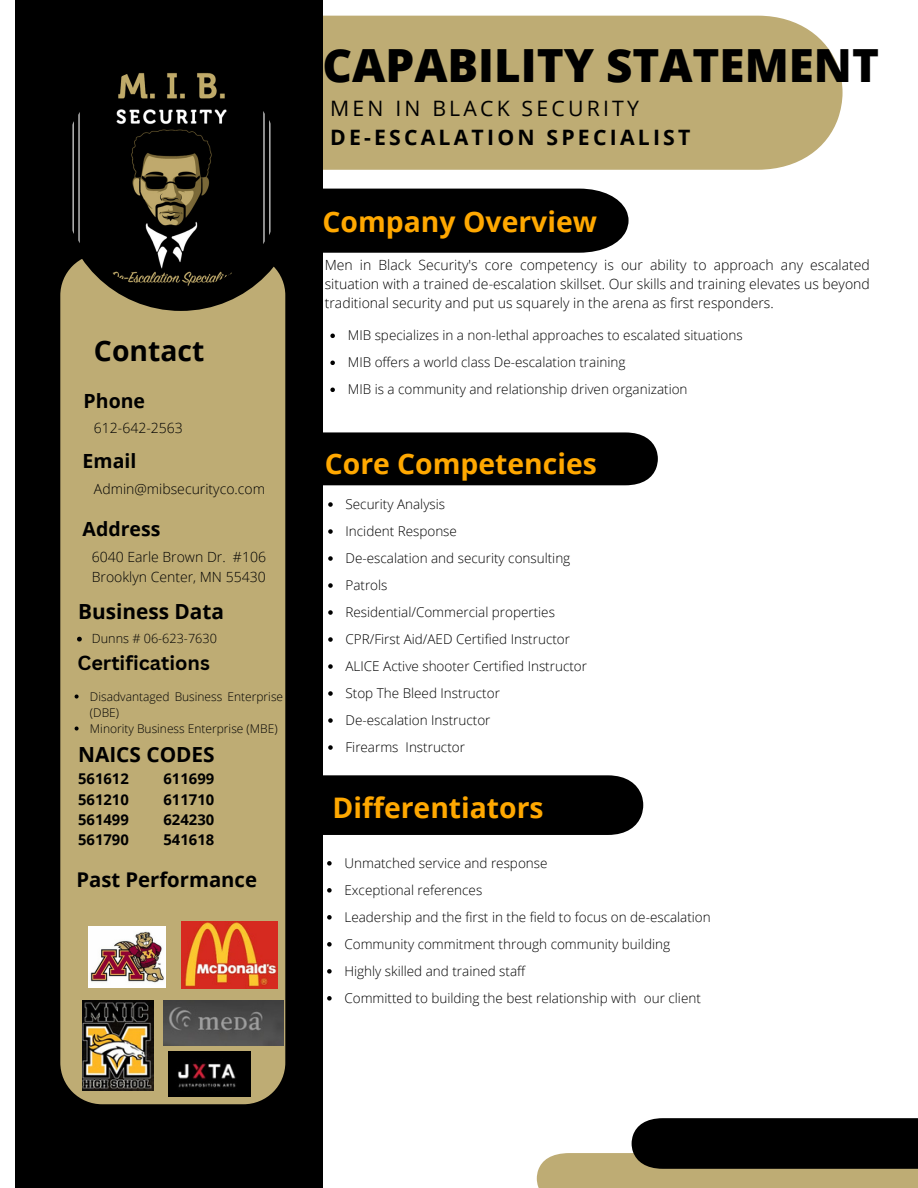
<style>
.page{position:relative;width:918px;height:1188px;background:#fff}
.page>*{position:absolute;margin:0;border:0;box-sizing:border-box;transform-origin:0 0}
.t1{font:800 45.75px "Open Sans";color:#000}
.t2{font:700 28.35px "Open Sans";color:#ffa800}
.t3{font:700 28.35px "Open Sans";color:#000}
.t4{font:700 21.3px "Open Sans";letter-spacing:.15em;color:#000}
.t5{font:21.3px "Open Sans";letter-spacing:.15em;color:#000}
.t6{font:700 20.85px "Open Sans";color:#000}
.t7{font:700 20.25px "Open Sans";color:#000}
.t8{font:700 19.8px "Canva Sans";color:#000}
.t9{font:700 19.5px "Open Sans";color:#000}
.t10{font:700 14.85px "Open Sans";color:#000}
.t11{font:300 14.1px/19.2px "Open Sans";color:#000;text-align:justify}
.t12{font:300 13.95px/19.6px "Open Sans";color:#000}
.t13{font:300 13.5px/27px "Open Sans";color:#000}
.t14{font:300 12.6px "Open Sans";color:#000}
.t15{font:300 12px/16px "Open Sans";color:#000}
</style>
<div class="page">
<div style="left:323px;top:16px;width:520px;height:154px;background:#beac74"></div>
<div style="left:323px;top:189px;width:306px;height:64px;background:#000"></div>
<div style="left:323px;top:432px;width:335px;height:53px;background:#000"></div>
<div style="left:323px;top:775px;width:320px;height:60px;background:#000"></div>
<div style="left:16px;top:0;width:307px;height:1188px;background:#000"></div>
<div style="left:60px;top:259px;width:225px;height:845px;background:#beac74"></div>
<div style="left:61px;top:71px;width:240px;height:240px;background:#000;border-radius:50%"></div>
<img style="left:59px;top:65px;width:226px;height:226px;border-radius:50%">
<svg style="left:537px;top:1118px;width:381px;height:70px;background:#625c49"></svg>
<img style="left:88px;top:926px;width:78px;height:62px">
<img style="left:181px;top:922px;width:97px;height:66px">
<img style="left:83px;top:1000px;width:71px;height:90px">
<img style="left:163px;top:1000px;width:121px;height:45px">
<img style="left:169px;top:1052px;width:82px;height:45px">
<svg style="left:77px;top:637px;width:5px;height:5px"></svg>
<svg style="left:330px;top:334px;width:5px;height:4px"></svg>
<svg style="left:330px;top:361px;width:5px;height:4px"></svg>
<svg style="left:330px;top:388px;width:5px;height:4px"></svg>
<svg style="left:328px;top:502px;width:5px;height:5px"></svg>
<svg style="left:328px;top:529px;width:5px;height:5px"></svg>
<svg style="left:328px;top:556px;width:5px;height:5px"></svg>
<svg style="left:328px;top:583px;width:5px;height:5px"></svg>
<svg style="left:328px;top:610px;width:5px;height:5px"></svg>
<svg style="left:328px;top:637px;width:5px;height:5px"></svg>
<svg style="left:328px;top:664px;width:5px;height:5px"></svg>
<svg style="left:328px;top:691px;width:5px;height:5px"></svg>
<svg style="left:328px;top:718px;width:5px;height:5px"></svg>
<svg style="left:328px;top:745px;width:5px;height:5px"></svg>
<svg style="left:327px;top:861px;width:5px;height:5px"></svg>
<svg style="left:327px;top:888px;width:5px;height:5px"></svg>
<svg style="left:327px;top:915px;width:5px;height:5px"></svg>
<svg style="left:327px;top:942px;width:5px;height:5px"></svg>
<svg style="left:327px;top:969px;width:5px;height:5px"></svg>
<svg style="left:327px;top:996px;width:5px;height:5px"></svg>
<svg style="left:75px;top:695px;width:4px;height:4px"></svg>
<svg style="left:75px;top:727px;width:4px;height:4px"></svg>
<h2 class="t3" style="left:94px;top:330px;width:112px">Contact</h2>
<h3 class="t9" style="left:84px;top:387px;width:63px">Phone</h3>
<p class="t12" style="left:94px;top:418px;width:90px">612-642-2563</p>
<h3 class="t9" style="left:83px;top:447px;width:55px">Email</h3>
<p class="t12" style="left:94px;top:479px;width:173px">Admin@mibsecurityco.com</p>
<h3 class="t9" style="left:83px;top:515px;width:79px">Address</h3>
<p class="t12" style="left:92px;top:547px;width:176px">6040 Earle Brown Dr. #106<br>Brooklyn Center, MN 55430</p>
<h3 class="t6" style="left:78px;top:597px;width:148px">Business Data</h3>
<p class="t14" style="left:92px;top:630px;width:127px">Dunns # 06-623-7630</p>
<h3 class="t8" style="left:77px;top:649px;width:134px">Certifications</h3>
<p class="t15" style="left:90px;top:688px;width:195px">Disadvantaged Business Enterprise (DBE)<br>Minority Business Enterprise (MBE)</p>
<h3 class="t6" style="left:78px;top:740px;width:138px">NAICS CODES</h3>
<p class="t10" style="left:78px;top:769px;width:52px">561612</p>
<p class="t10" style="left:164px;top:769px;width:52px">611699</p>
<p class="t10" style="left:78px;top:789px;width:52px">561210</p>
<p class="t10" style="left:164px;top:789px;width:52px">611710</p>
<p class="t10" style="left:78px;top:809px;width:52px">561499</p>
<p class="t10" style="left:164px;top:809px;width:52px">624230</p>
<p class="t10" style="left:78px;top:829px;width:52px">561790</p>
<p class="t10" style="left:164px;top:829px;width:52px">541618</p>
<h3 class="t7" style="left:76px;top:865px;width:182px">Past Performance</h3>
<h1 class="t1" style="left:323px;top:33px;width:558px">CAPABILITY STATEMENT</h1>
<h3 class="t5" style="left:330px;top:93px;width:310px">MEN IN BLACK SECURITY</h3>
<h3 class="t4" style="left:330px;top:123px;width:362px">DE-ESCALATION SPECIALIST</h3>
<h2 class="t2" style="left:323px;top:201px;width:276px">Company Overview</h2>
<p class="t11" style="left:325px;top:255px;width:547px">Men in Black Security's core competency is our ability to approach any escalated situation with a trained de-escalation skillset. Our skills and training elevates us beyond traditional security and put us squarely in the arena as first responders.</p>
<p class="t13" style="left:348px;top:322px;width:397px">MIB specializes in a non-lethal approaches to escalated situations<br>MIB offers a world class De-escalation training<br>MIB is a community and relationship driven organization</p>
<h2 class="t2" style="left:325px;top:444px;width:274px">Core Competencies</h2>
<p class="t13" style="left:346px;top:490px;width:243px">Security Analysis<br>Incident Response<br>De-escalation and security consulting<br>Patrols<br>Residential/Commercial properties<br>CPR/First Aid/AED Certified Instructor<br>ALICE Active shooter Certified Instructor<br>Stop The Bleed Instructor<br>De-escalation Instructor<br>Firearms Instructor</p>
<h2 class="t2" style="left:333px;top:788px;width:213px">Differentiators</h2>
<p class="t13" style="left:344px;top:849px;width:368px">Unmatched service and response<br>Exceptional references<br>Leadership and the first in the field to focus on de-escalation Community commitment through community building<br>Highly skilled and trained staff<br>Committed to building the best relationship with our client</p>
</div>
